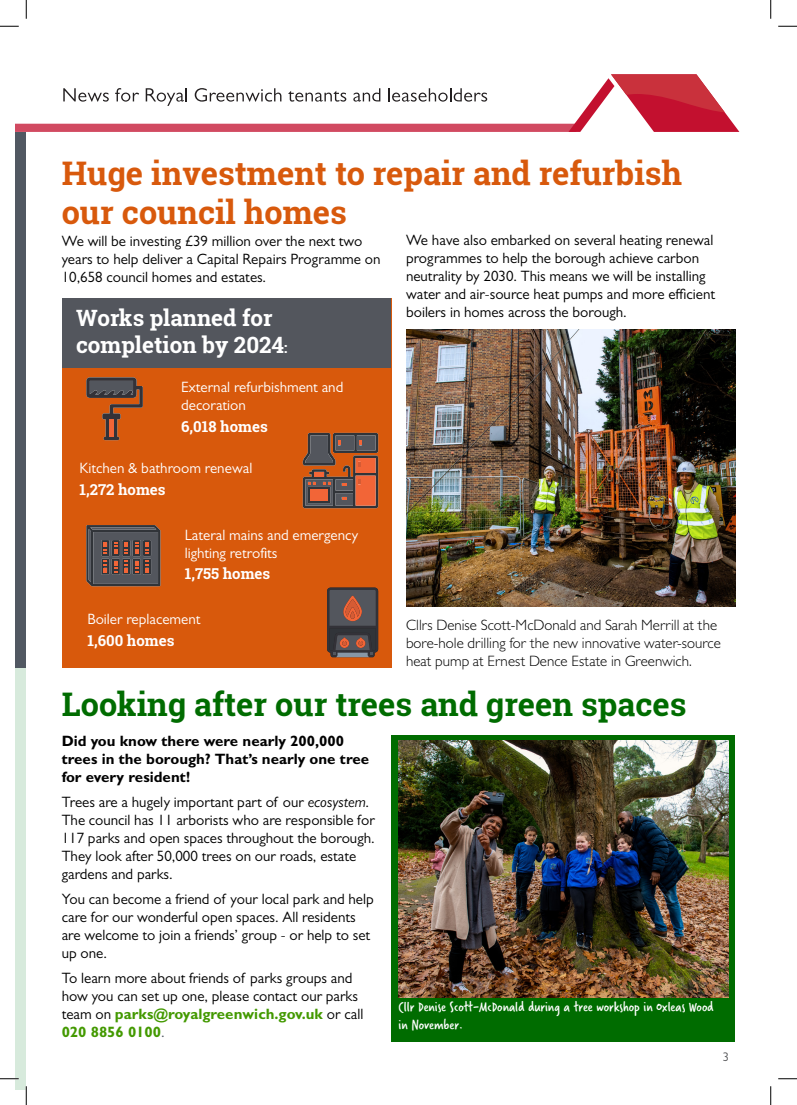
<style>
.page{position:relative;width:797px;height:1105px;background:#fff}
.page>*{position:absolute;margin:0;border:0;box-sizing:border-box;transform-origin:0 0}
.t1{font:700 32.5px/39px "Roboto Slab";color:#d8590c}
.t2{font:700 32.5px "Roboto Slab";color:#006c00}
.t3{font:700 22.5px/27px "Roboto Slab";color:#fff}
.t4{font:15px/18px "Gill Sans MT Std";color:#000}
.t5{font:300 15px/18px "Gill Sans MT Std";color:#000}
.t6{font:15px/18px "Gill Sans MT Std";color:#fff}
.t7{font:700 15px/18px "Gill Sans MT Std";color:#000}
.t8{font:15px/18px "Verveine";color:#fff}
.t9{font:700 15px "Roboto Slab";color:#fff}
.t10{font:12.5px "Gill Sans MT Std";color:#57585a}
.s1{font-size:15px}
.s2{font-style:italic}
.s3{font-weight:700;color:#439900}
.s4{color:#515862}
</style>
<div class="page">
<div style="left:62px;top:298px;width:329px;height:370px;background:#d8590c"></div>
<div style="left:16px;top:668px;width:10px;height:421px;background:#d7eadc"></div>
<img style="left:406px;top:330px;width:329px;height:277px">
<div style="left:391px;top:735px;width:344px;height:306px;background:#006c00"></div>
<svg style="left:16px;top:74px;width:723px;height:58px"></svg>
<div style="left:16px;top:132px;width:10px;height:536px;background:#515862"></div>
<img style="left:398px;top:741px;width:330px;height:256px">
<svg style="left:327px;top:588px;width:51px;height:69px;background:#5d4c4c"></svg>
<svg style="left:302px;top:433px;width:76px;height:75px;background:#825443"></svg>
<div style="left:310px;top:489px;width:18px;height:12px;background:#f26537"></div>
<svg style="left:86px;top:525px;width:74px;height:61px;background:#595051"></svg>
<svg style="left:86px;top:377px;width:57px;height:63px"></svg>
<div style="left:109px;top:419px;width:5px;height:18px;background:#f26537"></div>
<div style="left:62px;top:298px;width:329px;height:70px;background:#53565d"></div>
<svg style="left:0;top:25px;width:19px;height:2px"></svg>
<svg style="left:778px;top:25px;width:19px;height:2px"></svg>
<svg style="left:0;top:1078px;width:19px;height:1px"></svg>
<svg style="left:778px;top:1078px;width:19px;height:1px"></svg>
<svg style="left:25px;top:0;width:2px;height:19px"></svg>
<svg style="left:25px;top:1086px;width:2px;height:19px"></svg>
<svg style="left:770px;top:0;width:1px;height:19px"></svg>
<svg style="left:770px;top:1086px;width:1px;height:19px"></svg>
<p class="t1" style="left:62px;top:153px;width:622px">Huge investment to repair and refurbish our council homes</p>
<p class="t4" style="left:62px;top:232px;width:320px">We will be investing £39 million over the next two years to help deliver a Capital Repairs Programme on<br>10,658 council homes and estates.</p>
<p class="t4" style="left:406px;top:231px;width:311px">We have also embarked on several heating renewal programmes to help the borough achieve carbon neutrality by 2030. This means we will be installing water and air-source heat pumps and more efficient boilers in homes across the borough.</p>
<p class="t3" style="left:76px;top:304px;width:213px">Works planned for completion by 2024<span class="s1">:</span></p>
<p class="t6" style="left:181px;top:378px;width:164px">External refurbishment and decoration</p>
<p class="t9" style="left:181px;top:416px;width:88px">6,018 homes</p>
<p class="t6" style="left:79px;top:459px;width:174px">Kitchen &amp; bathroom renewal</p>
<p class="t9" style="left:79px;top:479px;width:88px">1,272 homes</p>
<p class="t6" style="left:185px;top:525px;width:175px">Lateral mains and emergency lighting retrofits</p>
<p class="t9" style="left:185px;top:563px;width:87px">1,755 homes</p>
<p class="t6" style="left:87px;top:610px;width:115px">Boiler replacement</p>
<p class="t9" style="left:87px;top:630px;width:88px">1,600 homes</p>
<p class="t5" style="left:406px;top:616px;width:316px">Cllrs Denise Scott-McDonald and Sarah Merrill at the bore-hole drilling for the new innovative water-source heat pump at Ernest Dence Estate in Greenwich.</p>
<p class="t2" style="left:62px;top:682px;width:626px">Looking after our trees and green spaces</p>
<p class="t7" style="left:62px;top:731px;width:309px">Did you know there were nearly 200,000 trees in the borough? That’s nearly one tree for every resident!</p>
<p class="t4" style="left:62px;top:793px;width:314px">Trees are a hugely important part of our <span class="s2">ecosystem</span>.<br>The council has 11 arborists who are responsible for 117 parks and open spaces throughout the borough.<br>They look after 50,000 trees on our roads, estate gardens and parks.</p>
<p class="t4" style="left:62px;top:890px;width:313px">You can become a friend of your local park and help care for our wonderful open spaces. All residents are welcome to join a friends’ group - or help to set up one.</p>
<p class="t4" style="left:62px;top:969px;width:303px">To learn more about friends of parks groups and how you can set up one, please contact our parks team on <span class="s3">parks@royalgreenwich.gov.uk</span> or call <span class="s3">020 8856 0100</span><span class="s4">.</span></p>
<p class="t8" style="left:398px;top:998px;width:317px">Cllr Denise Scott-McDonald during a tree workshop in Oxleas Wood in November.</p>
<p class="t10" style="left:722px;top:1050px;width:8px">3</p>
</div>
